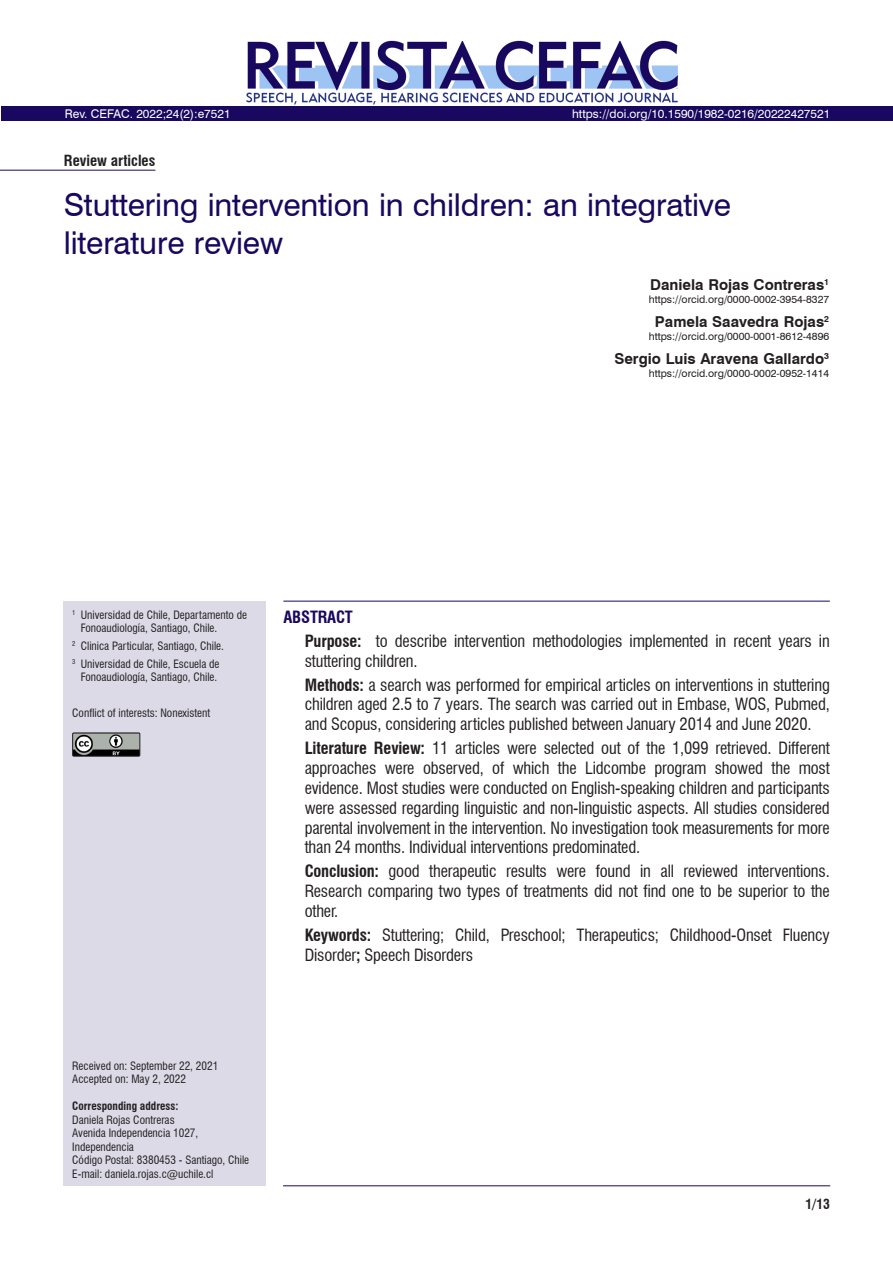
<style>
.page{position:relative;width:893px;height:1263px;background:#fff}
.page>*{position:absolute;margin:0;border:0;box-sizing:border-box;transform-origin:0 0}
.Titulo_só_inglês{font:31.5px/37.8px "Swiss 721 BT";letter-spacing:-.005em;color:#18085f}
.Resumo_só_ingles{font:condensed 16.5px/19.8px "Swiss 721 BT";letter-spacing:-.01em;color:#231f20;text-align:justify}
.Resumo_título_-_só{font:700 condensed 16.5px "Swiss 721 BT";letter-spacing:-.01em;color:#18085f}
.Autor{font:700 15px "Swiss 721 BT";color:#231f20}
.Tipo_de_artigo{font:700 condensed 15px "Swiss 721 BT";color:#231f20}
.Cabeço_autor_esquer{font:700 condensed 13.5px "Swiss 721 BT";color:#231f20}
.DOI_-_variável_1{font:12px "Swiss 721 BT";color:#fff}
.Legenda_bibliográfi{font:12px "Swiss 721 BT";color:#fff}
.Notas{font:condensed 11.25px/13.5px "Swiss 721 BT";color:#231f20}
.Endereço_correspond{font:condensed 11.25px/13.5px "Swiss 721 BT";color:#231f20}
.Endereço_correspond-2{font:700 condensed 11.25px "Swiss 721 BT";color:#231f20}
.ORCID{font:10.5px "Swiss 721 BT";color:#231f20}
.s1{font-weight:700}
</style>
<div class="page">
<div style="left:64px;top:602px;width:202px;height:584px;background:#dcdae7"></div>
<img style="left:74px;top:734px;width:64px;height:20px">
<div style="left:72px;top:732px;width:68px;height:24px;border:1px solid #231f20"></div>
<hr style="left:283px;top:601px;width:547px;height:1px;background:#18085f">
<hr style="left:283px;top:1185px;width:547px;height:1px;background:#18085f">
<hr style="left:0;top:170px;width:155px;height:1px;background:#18085f">
<img style="left:246px;top:40px;width:432px;height:65px">
<div style="left:1px;top:106px;width:892px;height:15px;background:#18085f"></div>
<p class="Legenda_bibliográfi" style="left:65px;top:106px;width:167px">Rev. CEFAC. 2022;24(2):e7521</p>
<p class="DOI_-_variável_1" style="left:572px;top:106px;width:260px">https://doi.org/10.1590/1982-0216/20222427521</p>
<p class="Tipo_de_artigo" style="left:64px;top:152px;width:93px">Review articles</p>
<p class="Titulo_só_inglês" style="left:64px;top:185px;width:669px">Stuttering intervention in children: an integrative literature review</p>
<p class="Autor" style="left:650px;top:274px;width:180px">Daniela Rojas Contreras<sup>1</sup></p>
<p class="ORCID" style="left:649px;top:292px;width:182px">https://orcid.org/0000-0002-3954-8327</p>
<p class="Autor" style="left:655px;top:311px;width:176px">Pamela Saavedra Rojas<sup>2</sup></p>
<p class="ORCID" style="left:649px;top:329px;width:182px">https://orcid.org/0000-0001-8612-4896</p>
<p class="Autor" style="left:614px;top:348px;width:216px">Sergio Luis Aravena Gallardo<sup>3</sup></p>
<p class="ORCID" style="left:649px;top:366px;width:182px">https://orcid.org/0000-0002-0952-1414</p>
<p class="Notas" style="left:81px;top:608px;width:168px;text-indent:-9px"><sup>1</sup> Universidad de Chile, Departamento de<br>Fonoaudiología, Santiago, Chile.</p>
<p class="Notas" style="left:72px;top:639px;width:153px"><sup>2</sup> Clinica Particular, Santiago, Chile.</p>
<p class="Notas" style="left:72px;top:657px;width:149px;text-align:center"><sup>3</sup> Universidad de Chile, Escuela de<br>Fonoaudiología, Santiago, Chile.</p>
<p class="Notas" style="left:72px;top:706px;width:139px">Conflict of interests: Nonexistent</p>
<p class="Resumo_título_-_só" style="left:283px;top:607px;width:71px">ABSTRACT</p>
<p class="Resumo_só_ingles" style="left:305px;top:631px;width:527px"><span class="s1">Purpose:</span> to describe intervention methodologies implemented in recent years in stuttering children.</p>
<p class="Resumo_só_ingles" style="left:305px;top:675px;width:527px"><span class="s1">Methods:</span> a search was performed for empirical articles on interventions in stuttering children aged 2.5 to 7 years. The search was carried out in Embase, WOS, Pubmed, and Scopus, considering articles published between January 2014 and June 2020.</p>
<p class="Resumo_só_ingles" style="left:305px;top:738px;width:527px"><span class="s1">Literature Review:</span> 11 articles were selected out of the 1,099 retrieved. Different approaches were observed, of which the Lidcombe program showed the most evidence. Most studies were conducted on English-speaking children and participants were assessed regarding linguistic and non-linguistic aspects. All studies considered parental involvement in the intervention. No investigation took measurements for more than 24 months. Individual interventions predominated.</p>
<p class="Resumo_só_ingles" style="left:305px;top:861px;width:527px"><span class="s1">Conclusion:</span> good therapeutic results were found in all reviewed interventions.<br>Research comparing two types of treatments did not find one to be superior to the other.</p>
<p class="Resumo_só_ingles" style="left:305px;top:925px;width:527px"><span class="s1">Keywords:</span> Stuttering; Child, Preschool; Therapeutics; Childhood-Onset Fluency<br>Disorder<span class="s1">;</span> Speech Disorders</p>
<p class="Endereço_correspond" style="left:72px;top:1059px;width:148px">Received on: September 22, 2021</p>
<p class="Endereço_correspond" style="left:72px;top:1072px;width:115px">Accepted on: May 2, 2022</p>
<p class="Endereço_correspond-2" style="left:72px;top:1099px;width:108px">Corresponding address:</p>
<p class="Endereço_correspond" style="left:72px;top:1113px;width:104px">Daniela Rojas Contreras</p>
<p class="Endereço_correspond" style="left:72px;top:1126px;width:128px">Avenida Independencia 1027,<br>Independencia</p>
<p class="Endereço_correspond" style="left:72px;top:1153px;width:178px">Código Postal: 8380453 - Santiago, Chile</p>
<p class="Endereço_correspond" style="left:72px;top:1167px;width:143px">E-mail: daniela.rojas.c@uchile.cl</p>
<p class="Cabeço_autor_esquer" style="left:805px;top:1195px;width:26px">1/13</p>
</div>
